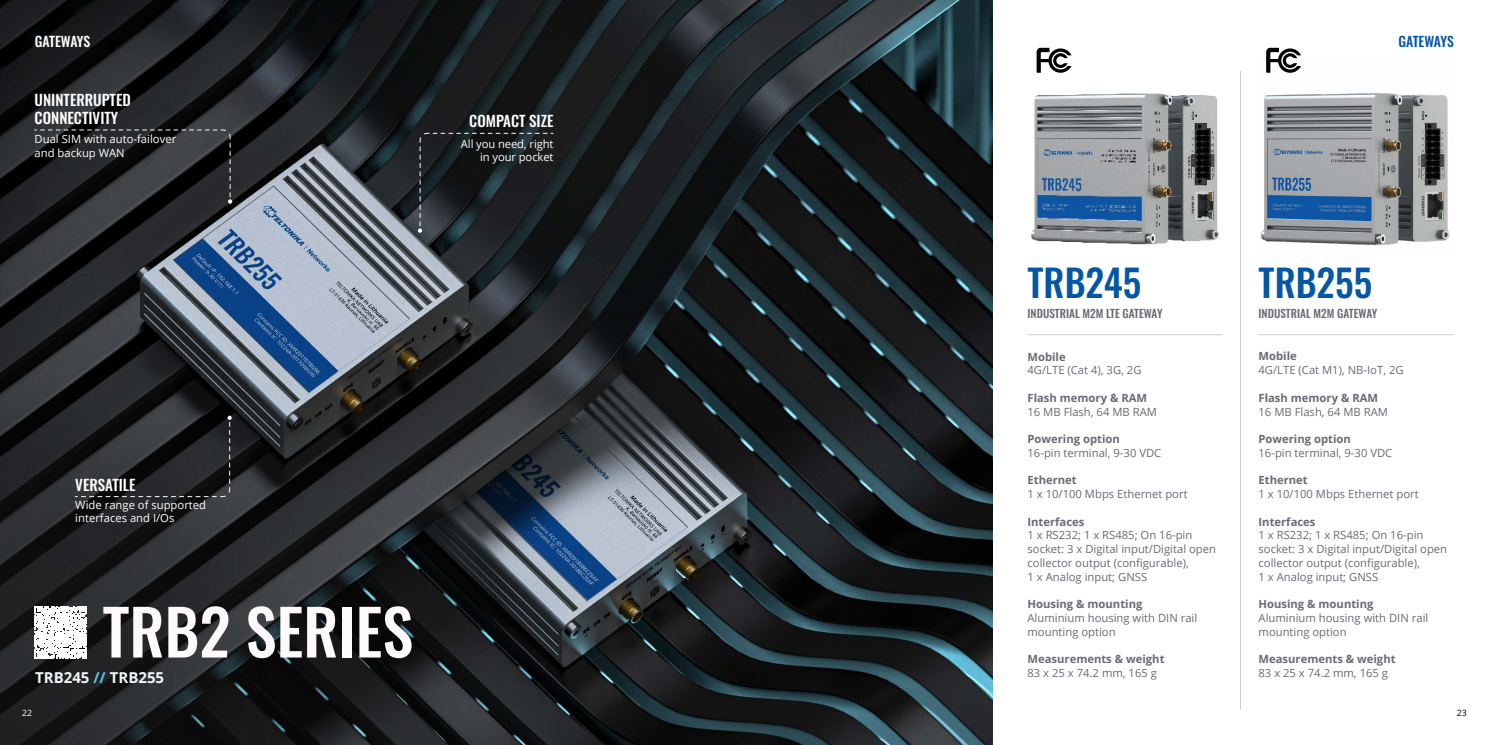
<style>
.page{position:relative;width:1489px;height:745px;background:#fff}
.page>*{position:absolute;margin:0;border:0;box-sizing:border-box;transform-origin:0 0}
.t1{font:500 62.5px "Oswald";color:#fef9fb}
.t2{font:500 37.5px "Oswald";color:#0556a5}
.t3{font:500 15px/18px "Oswald";color:#fff}
.t4{font:700 15px "Open Sans";color:#eff8fa}
.t5{font:500 13.75px "Oswald";letter-spacing:-.005em;color:#0556a5}
.t6{font:500 13.75px "Oswald";letter-spacing:-.005em;color:#fff}
.t7{font:11.25px/13.8px "Open Sans";color:#6a6a75}
.t8{font:700 11.25px "Open Sans";color:#6a6a75}
.t9{font:11.25px/13.5px "Open Sans";color:#fff}
.t10{font:500 11.25px "Oswald";color:#6a6a75}
.t11{font:8.75px "Open Sans";color:#fff}
.t12{font:8.75px "Open Sans";color:#000}
.s1{color:#61c2ee}
</style>
<div class="page">
<img style="left:0;top:0;width:992px;height:744px">
<hr style="left:1027px;top:334px;width:195px;height:1px;background:#6a6a75">
<hr style="left:1258px;top:334px;width:195px;height:1px;background:#6a6a75">
<hr style="left:1240px;top:71px;width:1px;height:638px;background:#6a6a75">
<img style="left:1030px;top:66px;width:190px;height:179px">
<img style="left:1261px;top:66px;width:189px;height:180px">
<svg style="left:34px;top:129px;width:198px;height:75px;background:#26282a"></svg>
<svg style="left:418px;top:132px;width:136px;height:101px;background:#1e2326"></svg>
<svg style="left:74px;top:415px;width:158px;height:82px;background:#26282a"></svg>
<svg style="left:35px;top:606px;width:52px;height:52px"></svg>
<svg style="left:1036px;top:48px;width:35px;height:25px"></svg>
<svg style="left:1265px;top:48px;width:35px;height:25px"></svg>
<p class="t6" style="left:35px;top:34px;width:57px">GATEWAYS</p>
<h3 class="t3" style="left:35px;top:92px;width:98px">UNINTERRUPTED<br>CONNECTIVITY</h3>
<p class="t9" style="left:35px;top:132px;width:143px">Dual SIM with auto-failover and backup WAN</p>
<h3 class="t3" style="left:469px;top:113px;width:86px">COMPACT SIZE</h3>
<p class="t9" style="left:461px;top:137px;width:94px;text-align:right">All you need, right in your pocket</p>
<h3 class="t3" style="left:75px;top:476px;width:62px">VERSATILE</h3>
<p class="t9" style="left:75px;top:497px;width:132px">Wide range of supported interfaces and I/Os</p>
<h1 class="t1" style="left:103px;top:599px;width:312px">TRB2 SERIES</h1>
<h3 class="t4" style="left:35px;top:666px;width:130px">TRB245 <span class="s1">//</span> TRB255</h3>
<p class="t5" style="left:1398px;top:34px;width:57px">GATEWAYS</p>
<h2 class="t2" style="left:1027px;top:262px;width:115px">TRB245</h2>
<h2 class="t2" style="left:1258px;top:262px;width:115px">TRB255</h2>
<p class="t10" style="left:1027px;top:307px;width:136px">INDUSTRIAL M2M LTE GATEWAY</p>
<p class="t10" style="left:1258px;top:307px;width:120px">INDUSTRIAL M2M GATEWAY</p>
<p class="t8" style="left:1027px;top:348px;width:40px">Mobile</p>
<p class="t7" style="left:1027px;top:363px;width:115px">4G/LTE (Cat 4), 3G, 2G</p>
<p class="t8" style="left:1027px;top:389px;width:121px">Flash memory &amp; RAM</p>
<p class="t7" style="left:1027px;top:404px;width:131px">16 MB Flash, 64 MB RAM</p>
<p class="t8" style="left:1027px;top:431px;width:94px">Powering option</p>
<p class="t7" style="left:1027px;top:445px;width:135px">16-pin terminal, 9-30 VDC</p>
<p class="t8" style="left:1027px;top:472px;width:51px">Ethernet</p>
<p class="t7" style="left:1027px;top:486px;width:162px">1 x 10/100 Mbps Ethernet port</p>
<p class="t8" style="left:1027px;top:513px;width:58px">Interfaces</p>
<p class="t7" style="left:1027px;top:528px;width:190px">1 x RS232; 1 x RS485; On 16-pin socket: 3 x Digital input/Digital open collector output (configurable),<br>1 x Analog input; GNSS</p>
<p class="t8" style="left:1027px;top:595px;width:116px">Housing &amp; mounting</p>
<p class="t7" style="left:1027px;top:610px;width:171px">Aluminium housing with DIN rail mounting option</p>
<p class="t8" style="left:1027px;top:650px;width:138px">Measurements &amp; weight</p>
<p class="t7" style="left:1027px;top:665px;width:131px">83 x 25 x 74.2 mm, 165 g</p>
<p class="t8" style="left:1258px;top:348px;width:40px">Mobile</p>
<p class="t7" style="left:1258px;top:363px;width:147px">4G/LTE (Cat M1), NB-IoT, 2G</p>
<p class="t8" style="left:1258px;top:389px;width:121px">Flash memory &amp; RAM</p>
<p class="t7" style="left:1258px;top:404px;width:131px">16 MB Flash, 64 MB RAM</p>
<p class="t8" style="left:1258px;top:430px;width:94px">Powering option</p>
<p class="t7" style="left:1258px;top:445px;width:135px">16-pin terminal, 9-30 VDC</p>
<p class="t8" style="left:1258px;top:472px;width:51px">Ethernet</p>
<p class="t7" style="left:1258px;top:486px;width:162px">1 x 10/100 Mbps Ethernet port</p>
<p class="t8" style="left:1258px;top:513px;width:58px">Interfaces</p>
<p class="t7" style="left:1258px;top:527px;width:190px">1 x RS232; 1 x RS485; On 16-pin socket: 3 x Digital input/Digital open collector output (configurable),<br>1 x Analog input; GNSS</p>
<p class="t8" style="left:1258px;top:595px;width:116px">Housing &amp; mounting</p>
<p class="t7" style="left:1258px;top:610px;width:171px">Aluminium housing with DIN rail mounting option</p>
<p class="t8" style="left:1258px;top:650px;width:138px">Measurements &amp; weight</p>
<p class="t7" style="left:1258px;top:665px;width:131px">83 x 25 x 74.2 mm, 165 g</p>
<p class="t11" style="left:22px;top:706px;width:12px">22</p>
<p class="t12" style="left:1456px;top:706px;width:12px">23</p>
</div>
